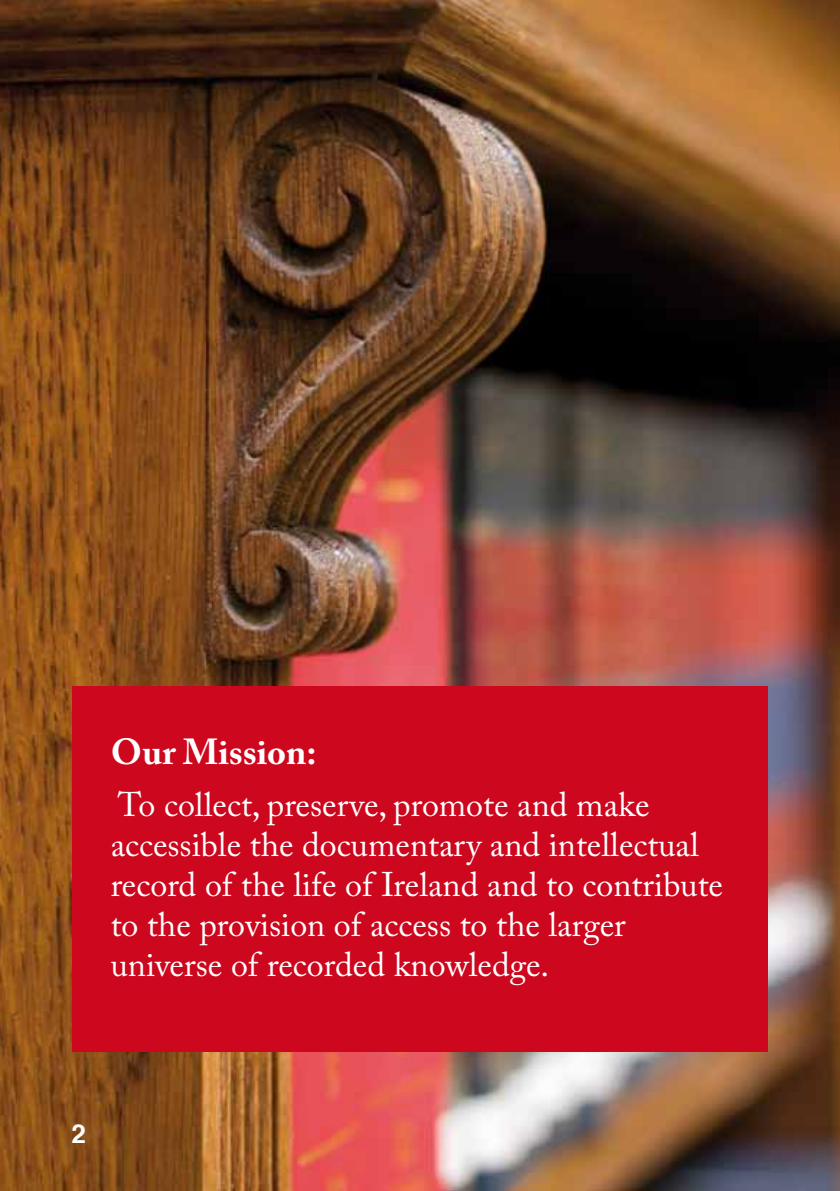
<style>
.page{position:relative;width:840px;height:1191px;background:#fff}
.page>*{position:absolute;margin:0;border:0;box-sizing:border-box;transform-origin:0 0}
.t1{font:700 36px "Adobe Caslon Pro";color:#fff}
.t2{font:34px/40px "Adobe Caslon Pro";color:#fff}
.t3{font:700 26px "Helvetica";color:#fff}
</style>
<div class="page">
<img style="left:0;top:0;width:839px;height:1191px">
<div style="left:72px;top:686px;width:695px;height:366px;background:#cd071e"></div>
<p class="t1" style="left:111px;top:731px;width:207px">Our Mission:</p>
<p class="t2" style="left:111px;top:784px;width:613px">To collect, preserve, promote and make accessible the documentary and intellectual record of the life of Ireland and to contribute to the provision of access to the larger universe of recorded knowledge.</p>
<p class="t3" style="left:71px;top:1110px;width:16px">2</p>
</div>
